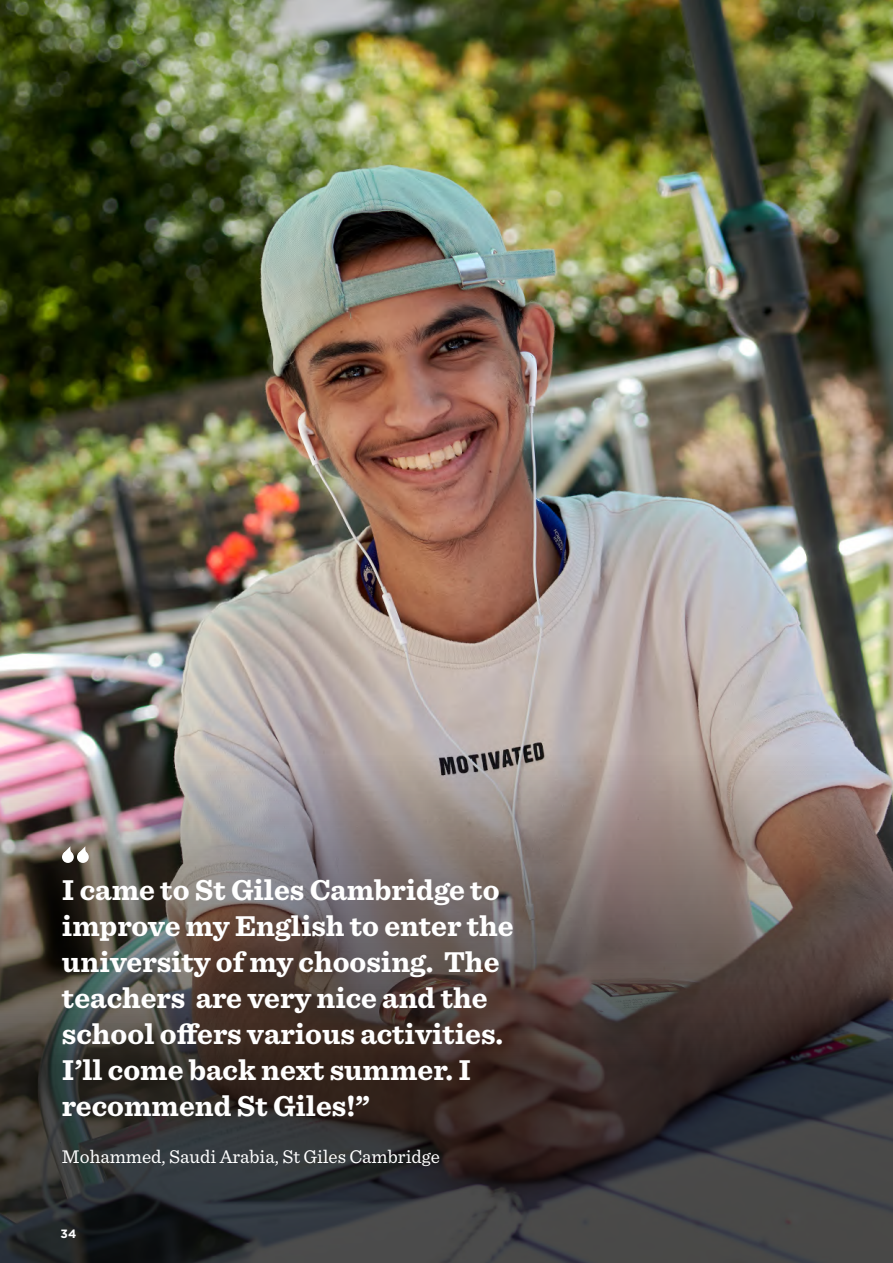
<style>
.page{position:relative;width:893px;height:1263px;background:#fff}
.page>*{position:absolute;margin:0;border:0;box-sizing:border-box;transform-origin:0 0}
.t1{font:700 30px/36px "Sentinel";color:#fff}
.t2{font:19.35px "Sentinel";color:#fff}
.t3{font:700 12px "Gotham";color:#fff}
</style>
<div class="page">
<img style="left:0;top:0;width:893px;height:690px">
<img style="left:0;top:690px;width:893px;height:573px">
<div style="left:62px;top:851px;width:12px;height:12px;background:#fff;border-radius:50%"></div>
<div style="left:77px;top:851px;width:12px;height:12px;background:#fff;border-radius:50%"></div>
<svg style="left:63px;top:846px;width:25px;height:10px"></svg>
<p class="t1" style="left:62px;top:871px;width:453px">I came to St Giles Cambridge to improve my English to enter the university of my choosing. The teachers are very nice and the school offers various activities.<br>I’ll come back next summer. I recommend St Giles!”</p>
<p class="t2" style="left:62px;top:1141px;width:379px">Mohammed, Saudi Arabia, St Giles Cambridge</p>
<p class="t3" style="left:61px;top:1225px;width:17px">34</p>
</div>
